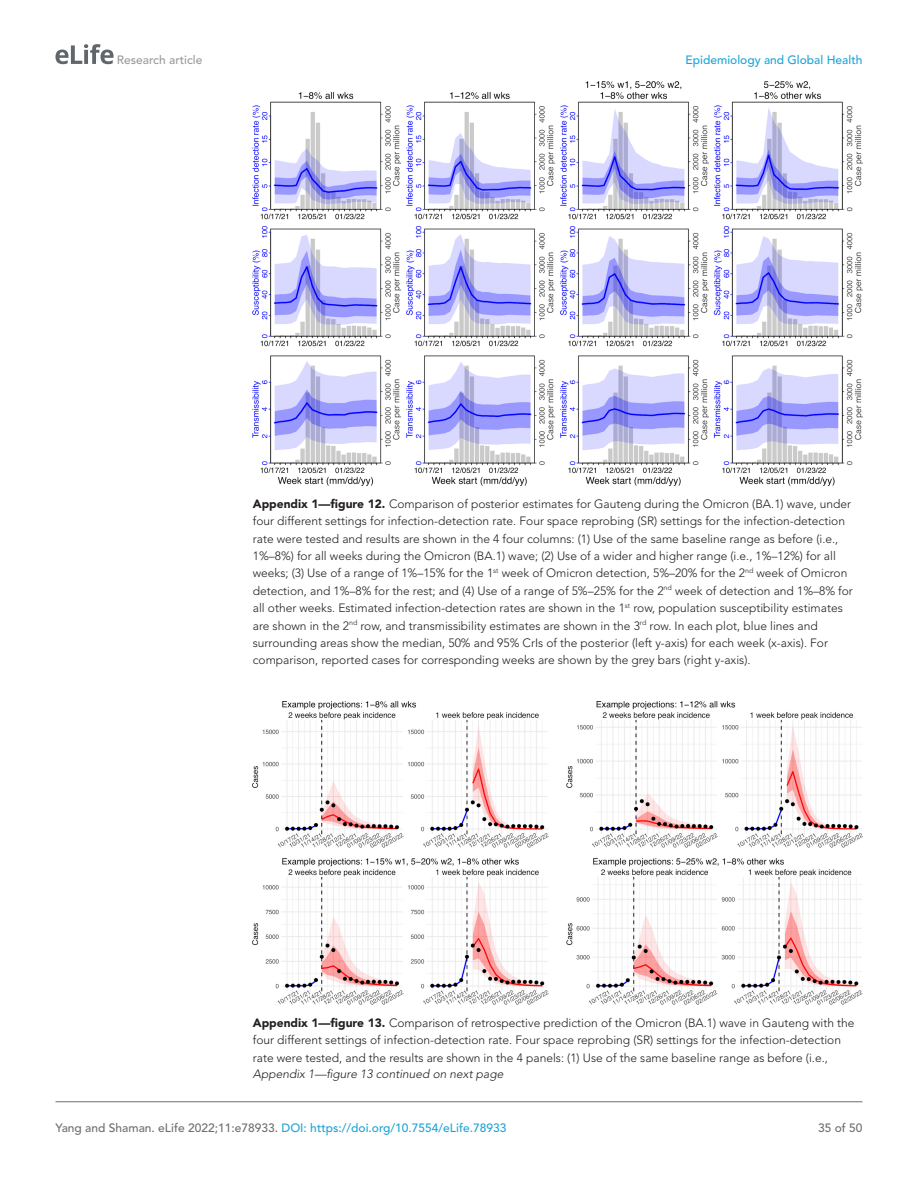
<style>
.page{position:relative;width:918px;height:1188px;background:#fff}
.page>*{position:absolute;margin:0;border:0;box-sizing:border-box;transform-origin:0 0}
.t1{font:300 12px/17.4px "Avenir LT Std";color:#231f20}
.t2{font:500 12px "Avenir LT Std";color:#1ea4d7}
.t3{font:italic 300 12px "Avenir LT Std";color:#231f20}
.t4{font:500 12px "Avenir LT Std";color:#9a9a9a}
.t5{font:500 12px "Avenir LT Std";color:#6e6e70}
.s1{font-weight:900}
.s2{color:#6e6e70}
</style>
<div class="page">
<svg style="left:55px;top:44px;width:59px;height:20px"></svg>
<hr style="left:56px;top:1101px;width:806px;height:1px;background:#6e6e70">
<img style="left:253px;top:81px;width:609px;height:405px">
<img style="left:253px;top:702px;width:609px;height:303px">
<p class="t4" style="left:117px;top:53px;width:87px">Research article</p>
<p class="t2" style="left:686px;top:53px;width:178px">Epidemiology and Global Health</p>
<p class="t1" style="left:253px;top:495px;width:602px"><span class="s1">Appendix 1—figure 12.</span> Comparison of posterior estimates for Gauteng during the Omicron (BA.1) wave, under four different settings for infection-detection rate. Four space reprobing (SR) settings for the infection-detection rate were tested and results are shown in the 4 four columns: (1) Use of the same baseline range as before (i.e., 1%–8%) for all weeks during the Omicron (BA.1) wave; (2) Use of a wider and higher range (i.e., 1%–12%) for all weeks; (3) Use of a range of 1%–15% for the 1<sup>st</sup> week of Omicron detection, 5%–20% for the 2<sup>nd</sup> week of Omicron detection, and 1%–8% for the rest; and (4) Use of a range of 5%–25% for the 2<sup>nd</sup> week of detection and 1%–8% for all other weeks. Estimated infection-detection rates are shown in the 1<sup>st</sup> row, population susceptibility estimates are shown in the 2<sup>nd</sup> row, and transmissibility estimates are shown in the 3<sup>rd</sup> row. In each plot, blue lines and surrounding areas show the median, 50% and 95% CrIs of the posterior (left y-axis) for each week (x-axis). For comparison, reported cases for corresponding weeks are shown by the grey bars (right y-axis).</p>
<p class="t1" style="left:253px;top:1014px;width:603px"><span class="s1">Appendix 1—figure 13.</span> Comparison of retrospective prediction of the Omicron (BA.1) wave in Gauteng with the four different settings of infection-detection rate. Four space reprobing (SR) settings for the infection-detection rate were tested, and the results are shown in the 4 panels: (1) Use of the same baseline range as before (i.e.,</p>
<p class="t3" style="left:253px;top:1067px;width:252px">Appendix 1—figure 13 continued on next page</p>
<p class="t2" style="left:56px;top:1121px;width:452px"><span class="s2">Yang and Shaman. eLife 2022;11:e78933.</span> DOI: https://doi.org/10.7554/eLife.78933</p>
<p class="t5" style="left:818px;top:1121px;width:46px">35 of 50</p>
</div>
